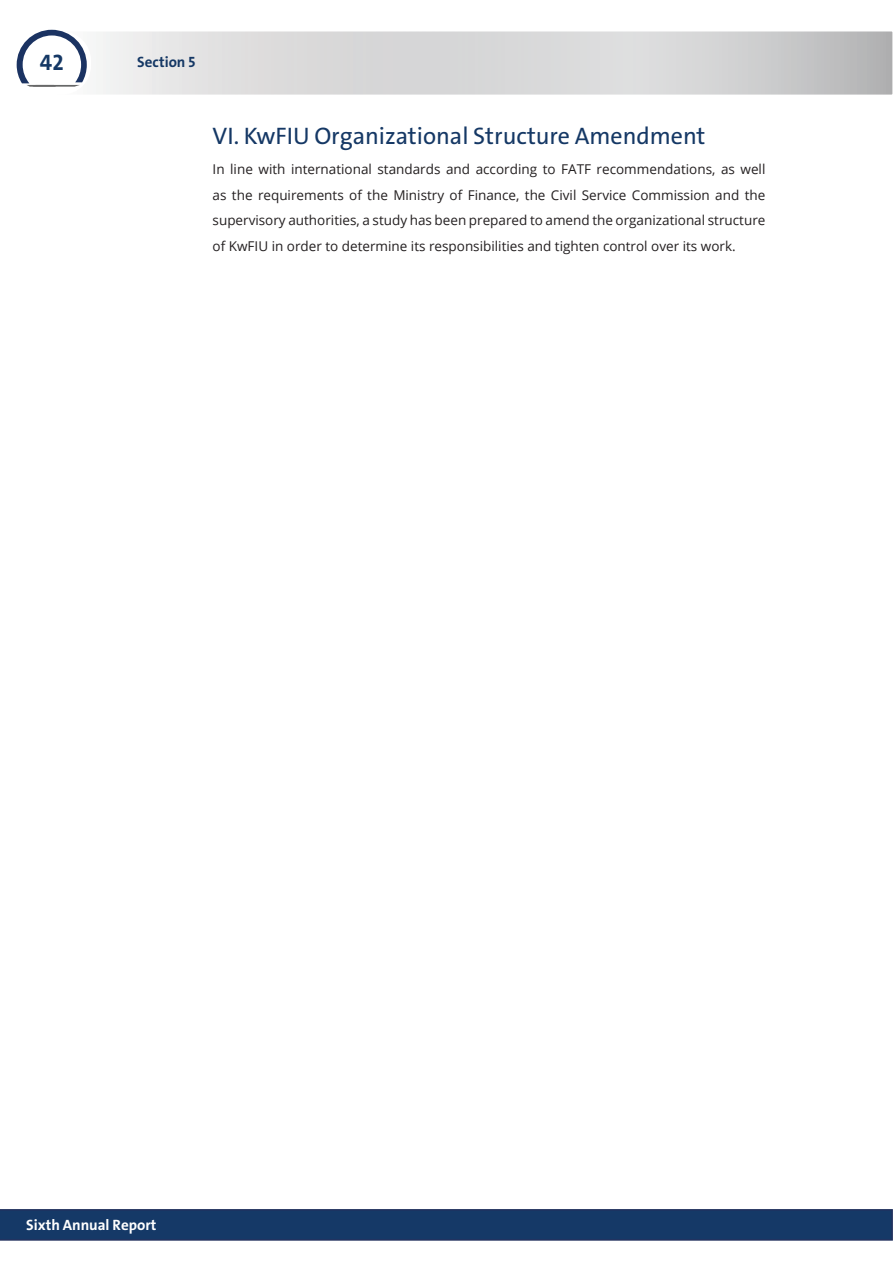
<style>
.page{position:relative;width:893px;height:1263px;background:#fff}
.page>*{position:absolute;margin:0;border:0;box-sizing:border-box;transform-origin:0 0}
.Header_L2{font:24px "Bahij The Sans Arabic";color:#153865}
.t1{font:700 22.5px "Bahij The Sans Arabic";color:#153865}
.t2{font:700 15px "Bahij The Sans Arabic";color:#fff}
.t3{font:700 15px "Bahij The Sans Arabic";letter-spacing:.005em;color:#153865}
.Paragraph_Style_Arab{font:13.5px/25.5px "Open Sans";color:#231f20;text-align:justify}
</style>
<div class="page">
<svg style="left:0;top:1209px;width:893px;height:32px;background:#193a67"></svg>
<svg style="left:96px;top:31px;width:796px;height:64px;background:#d7d7d8"></svg>
<svg style="left:17px;top:30px;width:70px;height:57px"></svg>
<h2 class="t1" style="left:40px;top:49px;width:25px">42</h2>
<p class="t3" style="left:137px;top:53px;width:60px">Section 5</p>
<p class="Header_L2" style="left:213px;top:117px;width:494px">VI. KwFIU Organizational Structure Amendment</p>
<p class="Paragraph_Style_Arab" style="left:213px;top:156px;width:554px">In line with international standards and according to FATF recommendations, as well as the requirements of the Ministry of Finance, the Civil Service Commission and the supervisory authorities, a study has been prepared to amend the organizational structure of KwFIU in order to determine its responsibilities and tighten control over its work.</p>
<p class="t2" style="left:26px;top:1216px;width:132px">Sixth Annual Report</p>
</div>
